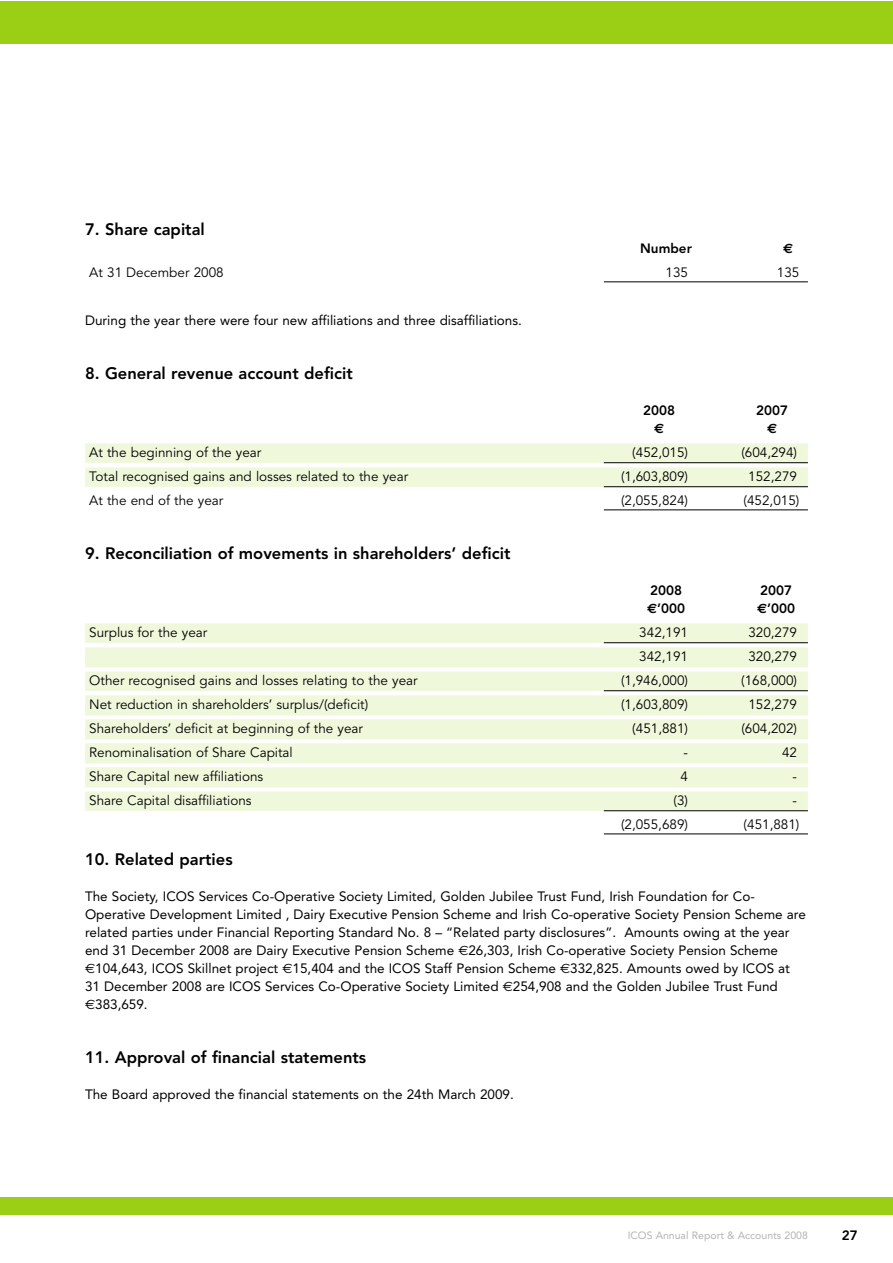
<style>
.page{position:relative;width:893px;height:1263px;background:#fff}
.page>*{position:absolute;margin:0;border:0;box-sizing:border-box;transform-origin:0 0}
.t1{font:800 16.5px "Avenir";color:#000}
.t2{font:13.5px/18px "Avenir";color:#000}
.t3{font:13.5px "Avenir";color:#000}
.t4{font:800 13.5px "Avenir";color:#000}
.t5{font:700 13.5px "Euro Sans";color:#000}
.t6{font:10.5px "Avenir";color:#b3b3b3}
.s1{font-family:"Euro Sans";font-weight:700}
.s2{font-family:"Euro Sans"}
</style>
<div class="page">
<div style="left:0;top:1px;width:893px;height:43px;background:#9acf16"></div>
<hr style="left:604px;top:282px;width:204px;height:1px;background:#000">
<div style="left:85px;top:443px;width:723px;height:20px;background:#f0f8dc"></div>
<hr style="left:604px;top:462px;width:204px;height:1px;background:#000">
<div style="left:85px;top:467px;width:723px;height:20px;background:#f0f8dc"></div>
<hr style="left:604px;top:486px;width:204px;height:1px;background:#000">
<hr style="left:604px;top:510px;width:204px;height:1px;background:#000">
<div style="left:85px;top:623px;width:723px;height:20px;background:#f0f8dc"></div>
<hr style="left:604px;top:642px;width:204px;height:1px;background:#000">
<div style="left:85px;top:647px;width:723px;height:12px;background:#f0f8dc"></div>
<div style="left:85px;top:655px;width:723px;height:12px;background:#f0f8dc"></div>
<div style="left:85px;top:671px;width:723px;height:20px;background:#f0f8dc"></div>
<hr style="left:604px;top:690px;width:204px;height:1px;background:#000">
<div style="left:85px;top:695px;width:723px;height:12px;background:#f0f8dc"></div>
<div style="left:85px;top:703px;width:723px;height:12px;background:#f0f8dc"></div>
<div style="left:85px;top:719px;width:723px;height:12px;background:#f0f8dc"></div>
<div style="left:85px;top:727px;width:723px;height:12px;background:#f0f8dc"></div>
<div style="left:85px;top:743px;width:723px;height:12px;background:#f0f8dc"></div>
<div style="left:85px;top:751px;width:723px;height:12px;background:#f0f8dc"></div>
<div style="left:85px;top:767px;width:723px;height:12px;background:#f0f8dc"></div>
<div style="left:85px;top:775px;width:723px;height:12px;background:#f0f8dc"></div>
<div style="left:85px;top:791px;width:723px;height:20px;background:#f0f8dc"></div>
<hr style="left:604px;top:810px;width:204px;height:1px;background:#000">
<hr style="left:604px;top:834px;width:204px;height:1px;background:#000">
<div style="left:0;top:1197px;width:893px;height:18px;background:#9acf16"></div>
<p class="t1" style="left:85px;top:223px;width:121px">7. Share capital</p>
<p class="t4" style="left:640px;top:243px;width:53px">Number</p>
<p class="t5" style="left:783px;top:241px;width:12px">€</p>
<p class="t3" style="left:89px;top:267px;width:136px">At 31 December 2008</p>
<p class="t3" style="left:666px;top:267px;width:24px">135</p>
<p class="t3" style="left:777px;top:267px;width:24px">135</p>
<p class="t2" style="left:85px;top:313px;width:438px">During the year there were four new affiliations and three disaffiliations.</p>
<p class="t1" style="left:85px;top:367px;width:269px">8. General revenue account deficit</p>
<p class="t4" style="left:643px;top:405px;width:33px">2008</p>
<p class="t4" style="left:756px;top:405px;width:33px">2007</p>
<p class="t5" style="left:654px;top:421px;width:12px">€</p>
<p class="t5" style="left:767px;top:421px;width:12px">€</p>
<p class="t3" style="left:89px;top:447px;width:174px">At the beginning of the year</p>
<p class="t3" style="left:632px;top:447px;width:57px">(452,015)</p>
<p class="t3" style="left:741px;top:447px;width:57px">(604,294)</p>
<p class="t3" style="left:89px;top:471px;width:320px">Total recognised gains and losses related to the year</p>
<p class="t3" style="left:621px;top:471px;width:69px">(1,603,809)</p>
<p class="t3" style="left:748px;top:471px;width:50px">152,279</p>
<p class="t3" style="left:89px;top:495px;width:136px">At the end of the year</p>
<p class="t3" style="left:621px;top:495px;width:69px">(2,055,824)</p>
<p class="t3" style="left:744px;top:495px;width:57px">(452,015)</p>
<p class="t1" style="left:85px;top:547px;width:427px">9. Reconciliation of movements in shareholders’ deficit</p>
<p class="t4" style="left:650px;top:585px;width:33px">2008</p>
<p class="t4" style="left:760px;top:585px;width:33px">2007</p>
<p class="t4" style="left:647px;top:603px;width:40px"><span class="s1">€</span>’000</p>
<p class="t4" style="left:757px;top:603px;width:40px"><span class="s1">€</span>’000</p>
<p class="t3" style="left:89px;top:627px;width:120px">Surplus for the year</p>
<p class="t3" style="left:639px;top:627px;width:50px">342,191</p>
<p class="t3" style="left:748px;top:627px;width:50px">320,279</p>
<p class="t3" style="left:639px;top:651px;width:50px">342,191</p>
<p class="t3" style="left:748px;top:651px;width:50px">320,279</p>
<p class="t3" style="left:89px;top:675px;width:330px">Other recognised gains and losses relating to the year</p>
<p class="t3" style="left:621px;top:675px;width:69px">(1,946,000)</p>
<p class="t3" style="left:741px;top:675px;width:57px">(168,000)</p>
<p class="t3" style="left:89px;top:699px;width:280px">Net reduction in shareholders’ surplus/(deficit)</p>
<p class="t3" style="left:621px;top:699px;width:69px">(1,603,809)</p>
<p class="t3" style="left:748px;top:699px;width:50px">152,279</p>
<p class="t3" style="left:89px;top:723px;width:275px">Shareholders’ deficit at beginning of the year</p>
<p class="t3" style="left:632px;top:723px;width:57px">(451,881)</p>
<p class="t3" style="left:741px;top:723px;width:57px">(604,202)</p>
<p class="t3" style="left:89px;top:747px;width:205px">Renominalisation of Share Capital</p>
<p class="t3" style="left:684px;top:747px;width:6px">-</p>
<p class="t3" style="left:782px;top:747px;width:17px">42</p>
<p class="t3" style="left:89px;top:771px;width:176px">Share Capital new affiliations</p>
<p class="t3" style="left:681px;top:771px;width:9px">4</p>
<p class="t3" style="left:793px;top:771px;width:6px">-</p>
<p class="t3" style="left:89px;top:795px;width:164px">Share Capital disaffiliations</p>
<p class="t3" style="left:674px;top:795px;width:16px">(3)</p>
<p class="t3" style="left:793px;top:795px;width:6px">-</p>
<p class="t3" style="left:621px;top:819px;width:69px">(2,055,689)</p>
<p class="t3" style="left:744px;top:819px;width:57px">(451,881)</p>
<p class="t1" style="left:85px;top:853px;width:149px">10. Related parties</p>
<p class="t2" style="left:85px;top:889px;width:722px">The Society, ICOS Services Co-Operative Society Limited, Golden Jubilee Trust Fund, Irish Foundation for Co-Operative Development Limited , Dairy Executive Pension Scheme and Irish Co-operative Society Pension Scheme are related parties under Financial Reporting Standard No. 8 – “Related party disclosures”. Amounts owing at the year end 31 December 2008 are Dairy Executive Pension Scheme <span class="s2">€</span>26,303, Irish Co-operative Society Pension Scheme <span class="s2">€</span>104,643, ICOS Skillnet project <span class="s2">€</span>15,404 and the ICOS Staff Pension Scheme <span class="s2">€</span>332,825. Amounts owed by ICOS at 31 December 2008 are ICOS Services Co-Operative Society Limited <span class="s2">€</span>254,908 and the Golden Jubilee Trust Fund <span class="s2">€</span>383,659.</p>
<p class="t1" style="left:85px;top:1051px;width:283px">11. Approval of financial statements</p>
<p class="t2" style="left:85px;top:1087px;width:430px">The Board approved the financial statements on the 24th March 2009.</p>
<p class="t6" style="left:628px;top:1230px;width:182px">ICOS Annual Report &amp; Accounts 2008</p>
<p class="t4" style="left:842px;top:1229px;width:17px">27</p>
</div>
